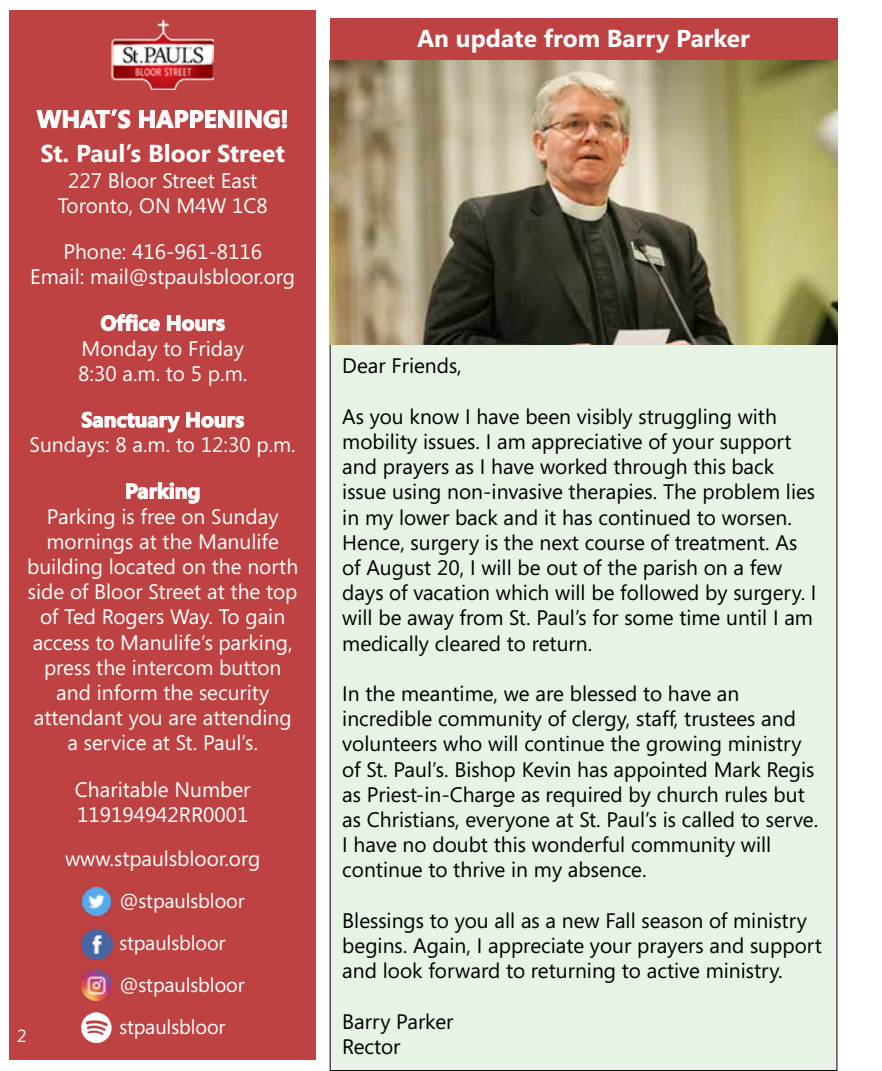
<style>
.page{position:relative;width:882px;height:1071px;background:#fff}
.page>*{position:absolute;margin:0;border:0;box-sizing:border-box;transform-origin:0 0}
.t1{font:700 24.5px/34.8px "Segoe";color:#fff}
.t2{font:21px/25.2px "Segoe";color:#000}
.t3{font:21px/25.2px "Segoe";color:#fff;text-align:center}
.t4{font:700 21px "Segoe";color:#fff}
.t5{font:20.12px/42px "Segoe";letter-spacing:-.005em;color:#fff}
.t6{font:17.5px "Segoe";color:#fff}
</style>
<div class="page">
<div style="left:9px;top:10px;width:307px;height:1050px;background:#be4242"></div>
<svg style="left:36px;top:109px;width:95px;height:20px"></svg>
<svg style="left:139px;top:110px;width:96px;height:19px"></svg>
<div style="left:237px;top:110px;width:5px;height:18px;border:1px solid #fff"></div>
<svg style="left:245px;top:109px;width:43px;height:20px"></svg>
<svg style="left:100px;top:314px;width:60px;height:18px"></svg>
<svg style="left:166px;top:315px;width:59px;height:17px"></svg>
<svg style="left:81px;top:411px;width:164px;height:22px"></svg>
<svg style="left:126px;top:482px;width:74px;height:22px"></svg>
<img style="left:112px;top:19px;width:102px;height:70px">
<img style="left:81px;top:970px;width:31px;height:30px">
<img style="left:82px;top:929px;width:31px;height:31px">
<img style="left:82px;top:887px;width:29px;height:28px">
<img style="left:81px;top:1012px;width:31px;height:30px">
<div style="left:330px;top:336px;width:507px;height:735px;background:#e6f3e5"></div>
<div style="left:330px;top:18px;width:507px;height:42px;background:#be4242"></div>
<img style="left:330px;top:60px;width:507px;height:284px">
<p class="t1" style="left:37px;top:101px;width:253px">WHAT’S HAPPENING!<br>St. Paul’s Bloor Street</p>
<p class="t3" style="left:58px;top:167px;width:211px">227 Bloor Street East<br>Toronto, ON M4W 1C8</p>
<p class="t3" style="left:30px;top:239px;width:266px">Phone: 416-961-8116<br>Email: mail@stpaulsbloor.org</p>
<p class="t4" style="left:100px;top:308px;width:126px">Office Hours</p>
<p class="t3" style="left:78px;top:335px;width:171px;text-align:left">Monday to Friday<br>8:30 a.m. to 5 p.m.</p>
<p class="t4" style="left:81px;top:405px;width:165px">Sanctuary Hours</p>
<p class="t3" style="left:30px;top:432px;width:268px">Sundays: 8 a.m. to 12:30 p.m.</p>
<p class="t4" style="left:125px;top:476px;width:77px">Parking</p>
<p class="t3" style="left:27px;top:503px;width:273px">Parking is free on Sunday mornings at the Manulife building located on the north side of Bloor Street at the top of Ted Rogers Way. To gain access to Manulife’s parking, press the intercom button and inform the security attendant you are attending a service at St. Paul’s.</p>
<p class="t3" style="left:75px;top:776px;width:177px;text-align:left">Charitable Number<br>119194942RR0001</p>
<p class="t3" style="left:65px;top:846px;width:197px">www.stpaulsbloor.org</p>
<p class="t5" style="left:119px;top:880px;width:127px">@stpaulsbloor stpaulsbloor</p>
<p class="t6" style="left:17px;top:1024px;width:11px">2</p>
<p class="t5" style="left:119px;top:964px;width:127px">@stpaulsbloor</p>
<p class="t5" style="left:119px;top:1005px;width:108px">stpaulsbloor</p>
<p class="t1" style="left:417px;top:20px;width:334px">An update from Barry Parker</p>
<p class="t2" style="left:342px;top:353px;width:121px">Dear Friends,</p>
<p class="t2" style="left:342px;top:403px;width:476px">As you know I have been visibly struggling with mobility issues. I am appreciative of your support and prayers as I have worked through this back issue using non-invasive therapies. The problem lies in my lower back and it has continued to worsen.<br>Hence, surgery is the next course of treatment. As of August 20, I will be out of the parish on a few days of vacation which will be followed by surgery. I will be away from St. Paul’s for some time until I am medically cleared to return.</p>
<p class="t2" style="left:342px;top:681px;width:478px">In the meantime, we are blessed to have an incredible community of clergy, staff, trustees and volunteers who will continue the growing ministry of St. Paul’s. Bishop Kevin has appointed Mark Regis as Priest-in-Charge as required by church rules but as Christians, everyone at St. Paul’s is called to serve.<br>I have no doubt this wonderful community will continue to thrive in my absence.</p>
<p class="t2" style="left:342px;top:907px;width:481px">Blessings to you all as a new Fall season of ministry begins. Again, I appreciate your prayers and support and look forward to returning to active ministry.</p>
<p class="t2" style="left:342px;top:1008px;width:113px">Barry Parker<br>Rector</p>
</div>
